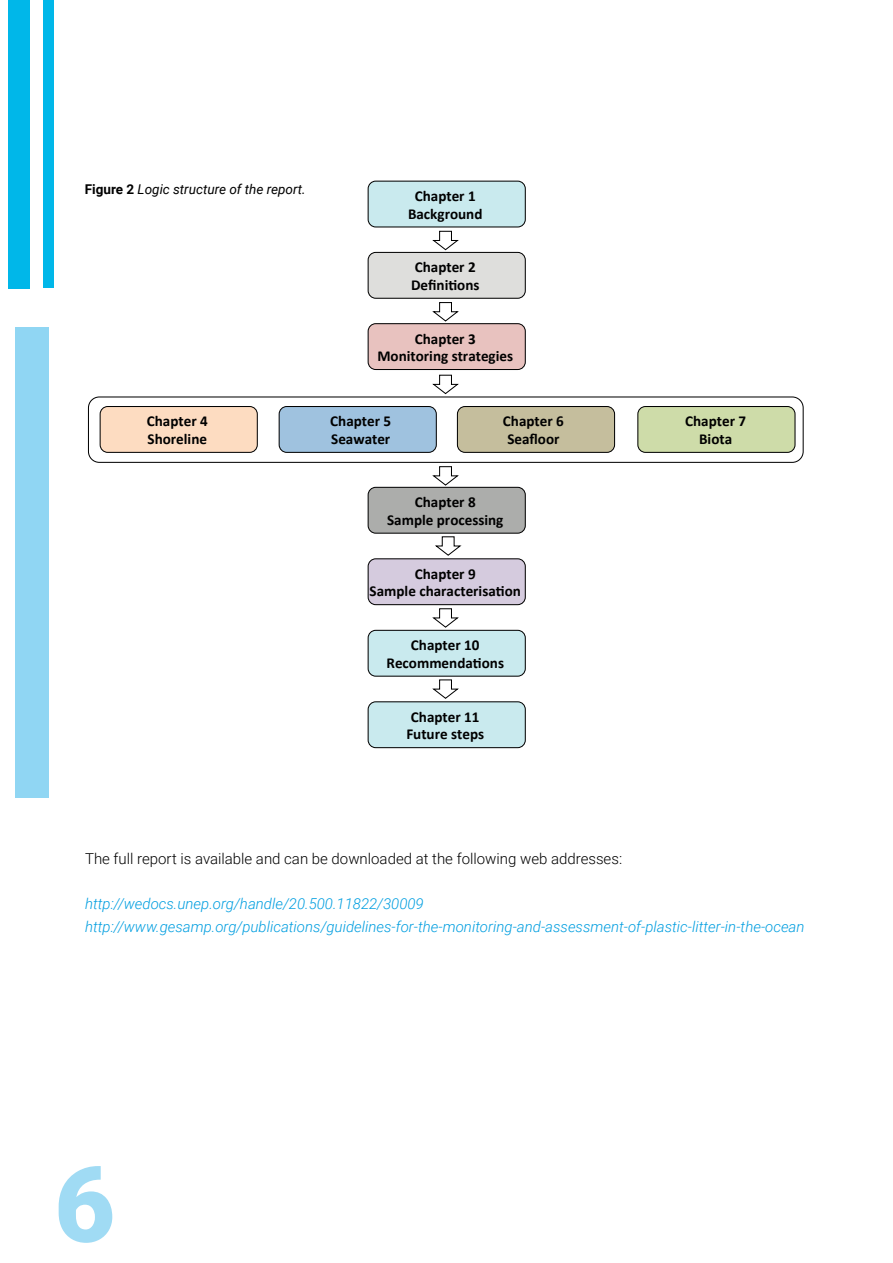
<style>
.page{position:relative;width:893px;height:1263px;background:#fff}
.page>*{position:absolute;margin:0;border:0;box-sizing:border-box;transform-origin:0 0}
.t1{font:900 105px "Roboto";color:#a0dbf4}
.t2{font:700 15.15px/17.7px "Calibri";color:#000;text-align:center}
.Bullets_L1{font:italic 300 15px "Roboto";color:#009ee0}
.body_text{font:300 15px "Roboto";color:#000}
.Figure_Heading{font:italic 13.5px "Roboto";color:#000}
.s1{font-weight:700;font-style:normal}
</style>
<div class="page">
<div style="left:15px;top:327px;width:34px;height:471px;background:#90d6f3"></div>
<div style="left:43px;top:0;width:10px;height:288px;background:#00b7e9"></div>
<div style="left:8px;top:0;width:22px;height:288px;background:#00b7e9"></div>
<div style="left:368px;top:181px;width:157px;height:46px;background:#c9eaee;border-radius:8px"></div>
<div style="left:368px;top:181px;width:158px;height:46px;border:1px solid #000;border-radius:8px"></div>
<div style="left:368px;top:252px;width:157px;height:46px;background:#dededc;border-radius:8px"></div>
<div style="left:368px;top:252px;width:158px;height:47px;border:1px solid #000;border-radius:8px"></div>
<div style="left:368px;top:324px;width:157px;height:45px;background:#e8c2bf;border-radius:8px"></div>
<div style="left:368px;top:323px;width:158px;height:47px;border:1px solid #000;border-radius:8px"></div>
<div style="left:100px;top:406px;width:157px;height:46px;background:#fddcc1;border-radius:8px"></div>
<div style="left:100px;top:406px;width:158px;height:47px;border:1px solid #000;border-radius:8px"></div>
<div style="left:279px;top:406px;width:157px;height:46px;background:#9fc2df;border-radius:8px"></div>
<div style="left:279px;top:406px;width:158px;height:47px;border:1px solid #000;border-radius:8px"></div>
<div style="left:457px;top:406px;width:158px;height:46px;background:#c5be9d;border-radius:8px"></div>
<div style="left:457px;top:406px;width:158px;height:47px;border:1px solid #000;border-radius:8px"></div>
<div style="left:638px;top:406px;width:157px;height:46px;background:#cedca9;border-radius:8px"></div>
<div style="left:637px;top:406px;width:158px;height:47px;border:1px solid #000;border-radius:8px"></div>
<div style="left:368px;top:487px;width:157px;height:46px;background:#acadab;border-radius:8px"></div>
<div style="left:368px;top:487px;width:158px;height:47px;border:1px solid #000;border-radius:8px"></div>
<div style="left:368px;top:559px;width:157px;height:46px;background:#d5cbde;border-radius:8px"></div>
<div style="left:368px;top:558px;width:158px;height:47px;border:1px solid #000;border-radius:8px"></div>
<div style="left:368px;top:630px;width:157px;height:46px;background:#c9eaee;border-radius:8px"></div>
<div style="left:368px;top:630px;width:158px;height:47px;border:1px solid #000;border-radius:8px"></div>
<div style="left:368px;top:702px;width:157px;height:46px;background:#c9eaee;border-radius:8px"></div>
<div style="left:368px;top:701px;width:158px;height:47px;border:1px solid #000;border-radius:8px"></div>
<div style="left:88px;top:396px;width:716px;height:67px;border:1px solid #000;border-radius:11px"></div>
<svg style="left:432px;top:230px;width:27px;height:21px"></svg>
<svg style="left:432px;top:466px;width:27px;height:20px"></svg>
<svg style="left:432px;top:302px;width:27px;height:20px"></svg>
<svg style="left:432px;top:374px;width:27px;height:21px"></svg>
<svg style="left:435px;top:536px;width:27px;height:20px"></svg>
<svg style="left:432px;top:608px;width:27px;height:20px"></svg>
<svg style="left:432px;top:679px;width:27px;height:20px"></svg>
<p class="Figure_Heading" style="left:85px;top:180px;width:222px"><span class="s1">Figure 2</span> Logic structure of the report.</p>
<p class="t2" style="left:408px;top:187px;width:76px">Chapter 1<br>Background</p>
<p class="t2" style="left:411px;top:258px;width:70px;text-align:left">Chapter 2<br>Definitions</p>
<p class="t2" style="left:377px;top:330px;width:137px">Chapter 3<br>Monitoring strategies</p>
<p class="t2" style="left:147px;top:413px;width:62px;text-align:left">Chapter 4<br>Shoreline</p>
<p class="t2" style="left:330px;top:413px;width:62px;text-align:left">Chapter 5<br>Seawater</p>
<p class="t2" style="left:503px;top:413px;width:62px;text-align:left">Chapter 6<br>Seafloor</p>
<p class="t2" style="left:685px;top:413px;width:62px">Chapter 7<br>Biota</p>
<p class="t2" style="left:387px;top:493px;width:118px">Chapter 8<br>Sample processing</p>
<p class="t2" style="left:370px;top:565px;width:153px">Chapter 9<br>Sample characterisation</p>
<p class="t2" style="left:386px;top:636px;width:119px">Chapter 10<br>Recommendations</p>
<p class="t2" style="left:406px;top:708px;width:79px">Chapter 11<br>Future steps</p>
<p class="body_text" style="left:85px;top:848px;width:539px">The full report is available and can be downloaded at the following web addresses:</p>
<p class="Bullets_L1" style="left:85px;top:893px;width:340px">http://wedocs.unep.org/handle/20.500.11822/30009</p>
<p class="Bullets_L1" style="left:85px;top:916px;width:721px">http://www.gesamp.org/publications/guidelines-for-the-monitoring-and-assessment-of-plastic-litter-in-the-ocean</p>
<h1 class="t1" style="left:54px;top:1131px;width:62px">6</h1>
</div>
